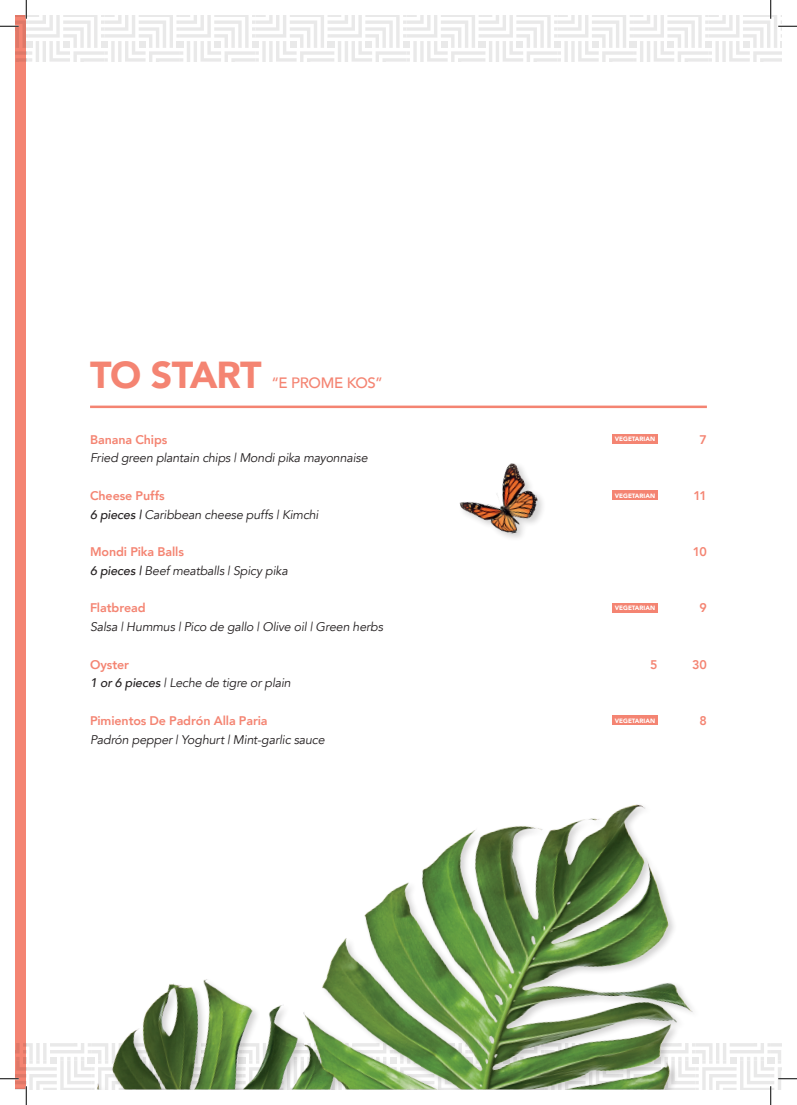
<style>
.page{position:relative;width:797px;height:1105px;background:#fff}
.page>*{position:absolute;margin:0;border:0;box-sizing:border-box;transform-origin:0 0}
.t1{font:900 37.5px "Avenir";letter-spacing:-.025em;color:#f48472}
.t2{font:500 15px "Avenir";letter-spacing:-.03em;color:#f48472}
.t3{font:italic 12.5px "Avenir";letter-spacing:-.015em;color:#231f20}
.t4{font:800 12.5px "Avenir";letter-spacing:-.01em;color:#f48472}
.t5{font:900 6.25px "Avenir";color:#fff}
.s1{font-weight:500}
</style>
<div class="page">
<div style="left:16px;top:16px;width:10px;height:1073px;background:#f48472"></div>
<div style="left:612px;top:435px;width:45px;height:9px;background:#f48472"></div>
<div style="left:612px;top:491px;width:45px;height:9px;background:#f48472"></div>
<div style="left:612px;top:603px;width:45px;height:9px;background:#f48472"></div>
<hr style="left:90px;top:406px;width:617px;height:2px;background:#f48472">
<div style="left:26px;top:1043px;width:755px;height:46px;background:linear-gradient(to bottom,#f5f5f5,#f5f5f5)"></div>
<div style="left:16px;top:16px;width:10px;height:46px;background:#e97e6c"></div>
<div style="left:26px;top:16px;width:755px;height:46px;background:#f5f5f5"></div>
<img style="left:16px;top:715px;width:733px;height:374px">
<img style="left:459px;top:463px;width:83px;height:75px">
<svg style="left:0;top:25px;width:19px;height:2px"></svg>
<svg style="left:778px;top:25px;width:19px;height:2px"></svg>
<svg style="left:0;top:1078px;width:19px;height:1px"></svg>
<svg style="left:778px;top:1078px;width:19px;height:1px"></svg>
<svg style="left:25px;top:0;width:2px;height:19px"></svg>
<svg style="left:25px;top:1086px;width:2px;height:19px"></svg>
<svg style="left:770px;top:0;width:1px;height:19px"></svg>
<svg style="left:770px;top:1086px;width:1px;height:19px"></svg>
<h1 class="t1" style="left:90px;top:343px;width:173px">TO START</h1>
<p class="t2" style="left:271px;top:370px;width:113px">“E PROME KOS”</p>
<p class="t4" style="left:90px;top:430px;width:79px">Banana Chips</p>
<p class="t5" style="left:614px;top:434px;width:42px">VEGETARIAN</p>
<p class="t4" style="left:699px;top:430px;width:9px">7</p>
<p class="t3" style="left:90px;top:451px;width:279px">Fried green plantain chips | Mondi pika mayonnaise</p>
<p class="t4" style="left:90px;top:486px;width:76px">Cheese Puffs</p>
<p class="t5" style="left:614px;top:490px;width:42px">VEGETARIAN</p>
<p class="t4" style="left:693px;top:486px;width:15px">11</p>
<p class="t3" style="left:90px;top:507px;width:230px"><span class="s1">6 pieces |</span> Caribbean cheese puffs | Kimchi</p>
<p class="t4" style="left:90px;top:542px;width:95px">Mondi Pika Balls</p>
<p class="t4" style="left:693px;top:542px;width:16px">10</p>
<p class="t3" style="left:90px;top:563px;width:199px"><span class="s1">6 pieces |</span> Beef meatballs | Spicy pika</p>
<p class="t4" style="left:90px;top:598px;width:57px">Flatbread</p>
<p class="t5" style="left:614px;top:603px;width:42px">VEGETARIAN</p>
<p class="t4" style="left:699px;top:598px;width:9px">9</p>
<p class="t3" style="left:90px;top:619px;width:294px">Salsa | Hummus | Pico de gallo | Olive oil | Green herbs</p>
<p class="t4" style="left:90px;top:655px;width:41px">Oyster</p>
<p class="t4" style="left:650px;top:655px;width:9px">5</p>
<p class="t4" style="left:692px;top:655px;width:16px">30</p>
<p class="t3" style="left:90px;top:676px;width:202px"><span class="s1">1 or 6 pieces</span> | Leche de tigre or plain</p>
<p class="t4" style="left:90px;top:711px;width:179px">Pimientos De Padrón Alla Paria</p>
<p class="t5" style="left:614px;top:715px;width:42px">VEGETARIAN</p>
<p class="t4" style="left:699px;top:711px;width:9px">8</p>
<p class="t3" style="left:90px;top:732px;width:236px">Padrón pepper | Yoghurt | Mint-garlic sauce</p>
</div>
